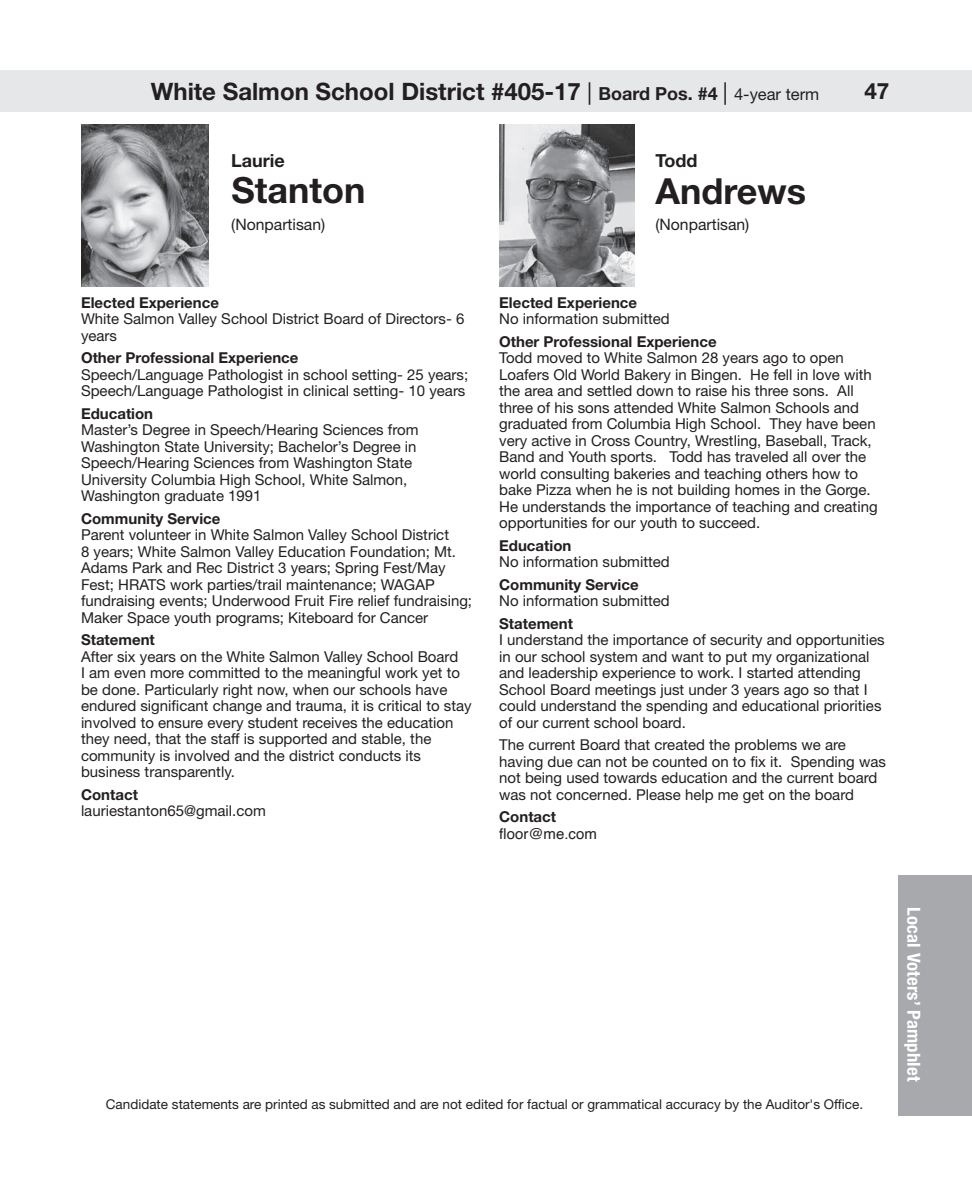
<style>
.page{position:relative;width:972px;height:1188px;background:#fff}
.page>*{position:absolute;margin:0;border:0;box-sizing:border-box;transform-origin:0 0}
.t1{font:700 36px "Helvetica Neue LT Std";color:#231f20}
.t2{font:700 24px "Helvetica Neue LT Std";color:#231f20}
.t3{font:700 22.5px "Helvetica Neue LT Std";color:#231f20}
.t4{font:700 condensed 18px "Helvetica Neue LT Std";letter-spacing:.01em;color:#fff;scale:1.04 1}
.t5{font:700 18px "Helvetica Neue LT Std";color:#231f20}
.t6{font:15.75px "Helvetica Neue LT Std";color:#231f20}
.t7{font:15px/16.5px "Helvetica Neue LT Std";color:#231f20}
.t8{font:700 15px "Helvetica Neue LT Std";color:#231f20}
.t9{font:15px "Helvetica";color:#231f20}
.t10{font:13.5px "Helvetica Neue LT Std";color:#231f20}
.s1{font-weight:400;font-size:22.5px}
.s2{font-size:18px}
.s3{font-weight:400;font-size:16.5px}
</style>
<div class="page">
<div style="left:27px;top:70px;width:945px;height:42px;background:#e6e7e9"></div>
<div style="left:0;top:70px;width:27px;height:42px;background:#e6e7e9"></div>
<div style="left:899px;top:875px;width:73px;height:240px;background:#a8a9ad"></div>
<img style="left:81px;top:124px;width:127px;height:162px">
<img style="left:500px;top:124px;width:134px;height:162px">
<h2 class="t2" style="left:151px;top:76px;width:670px">White Salmon School District #405-17 <span class="s1">|</span> <span class="s2">Board Pos. #4</span> <span class="s1">|</span> <span class="s3">4-year term</span></h2>
<p class="t5" style="left:231px;top:150px;width:55px">Laurie</p>
<h1 class="t1" style="left:232px;top:168px;width:136px">Stanton</h1>
<p class="t6" style="left:231px;top:215px;width:95px">(Nonpartisan)</p>
<p class="t5" style="left:655px;top:150px;width:43px">Todd</p>
<h1 class="t1" style="left:655px;top:169px;width:152px">Andrews</h1>
<p class="t6" style="left:655px;top:215px;width:95px">(Nonpartisan)</p>
<h3 class="t3" style="left:864px;top:77px;width:27px">47</h3>
<p class="t8" style="left:81px;top:293px;width:140px">Elected Experience</p>
<p class="t7" style="left:81px;top:311px;width:385px">White Salmon Valley School District Board of Directors- 6 years</p>
<p class="t8" style="left:81px;top:349px;width:219px">Other Professional Experience</p>
<p class="t7" style="left:81px;top:366px;width:389px">Speech/Language Pathologist in school setting- 25 years;<br>Speech/Language Pathologist in clinical setting- 10 years</p>
<p class="t8" style="left:81px;top:404px;width:74px">Education</p>
<p class="t7" style="left:81px;top:422px;width:339px">Master’s Degree in Speech/Hearing Sciences from Washington State University; Bachelor’s Degree in Speech/Hearing Sciences from Washington State University Columbia High School, White Salmon, Washington graduate 1991</p>
<p class="t8" style="left:81px;top:509px;width:141px">Community Service</p>
<p class="t7" style="left:81px;top:527px;width:393px">Parent volunteer in White Salmon Valley School District<br>8 years; White Salmon Valley Education Foundation; Mt.<br>Adams Park and Rec District 3 years; Spring Fest/May Fest; HRATS work parties/trail maintenance; WAGAP fundraising events; Underwood Fruit Fire relief fundraising; Maker Space youth programs; Kiteboard for Cancer</p>
<p class="t8" style="left:81px;top:631px;width:75px">Statement</p>
<p class="t7" style="left:81px;top:648px;width:392px">After six years on the White Salmon Valley School Board<br>I am even more committed to the meaningful work yet to be done. Particularly right now, when our schools have endured significant change and trauma, it is critical to stay involved to ensure every student receives the education they need, that the staff is supported and stable, the community is involved and the district conducts its business transparently.</p>
<p class="t8" style="left:81px;top:785px;width:58px">Contact</p>
<p class="t7" style="left:81px;top:803px;width:186px">lauriestanton65@gmail.com</p>
<p class="t8" style="left:499px;top:293px;width:140px">Elected Experience</p>
<p class="t7" style="left:499px;top:311px;width:172px">No information submitted</p>
<p class="t8" style="left:499px;top:332px;width:219px">Other Professional Experience</p>
<p class="t7" style="left:499px;top:350px;width:380px">Todd moved to White Salmon 28 years ago to open Loafers Old World Bakery in Bingen. He fell in love with the area and settled down to raise his three sons. All three of his sons attended White Salmon Schools and graduated from Columbia High School. They have been very active in Cross Country, Wrestling, Baseball, Track, Band and Youth sports. Todd has traveled all over the world consulting bakeries and teaching others how to bake Pizza when he is not building homes in the Gorge.<br>He understands the importance of teaching and creating opportunities for our youth to succeed.</p>
<p class="t8" style="left:499px;top:536px;width:74px">Education</p>
<p class="t7" style="left:499px;top:554px;width:172px">No information submitted</p>
<p class="t8" style="left:499px;top:575px;width:141px">Community Service</p>
<p class="t7" style="left:499px;top:593px;width:172px">No information submitted</p>
<p class="t8" style="left:499px;top:614px;width:75px">Statement</p>
<p class="t7" style="left:499px;top:632px;width:387px">I understand the importance of security and opportunities in our school system and want to put my organizational and leadership experience to work. I started attending School Board meetings just under 3 years ago so that I could understand the spending and educational priorities of our current school board.</p>
<p class="t7" style="left:499px;top:737px;width:388px">The current Board that created the problems we are having due can not be counted on to fix it. Spending was not being used towards education and the current board was not concerned. Please help me get on the board</p>
<p class="t8" style="left:499px;top:808px;width:58px">Contact</p>
<p class="t9" style="left:499px;top:822px;width:99px">floor@me.com</p>
<p class="t10" style="left:106px;top:1096px;width:759px">Candidate statements are printed as submitted and are not edited for factual or grammatical accuracy by the Auditor's Office.</p>
<p class="t4" style="left:925px;top:907px;width:169px;rotate:90deg">Local Voters’ Pamphlet</p>
</div>
